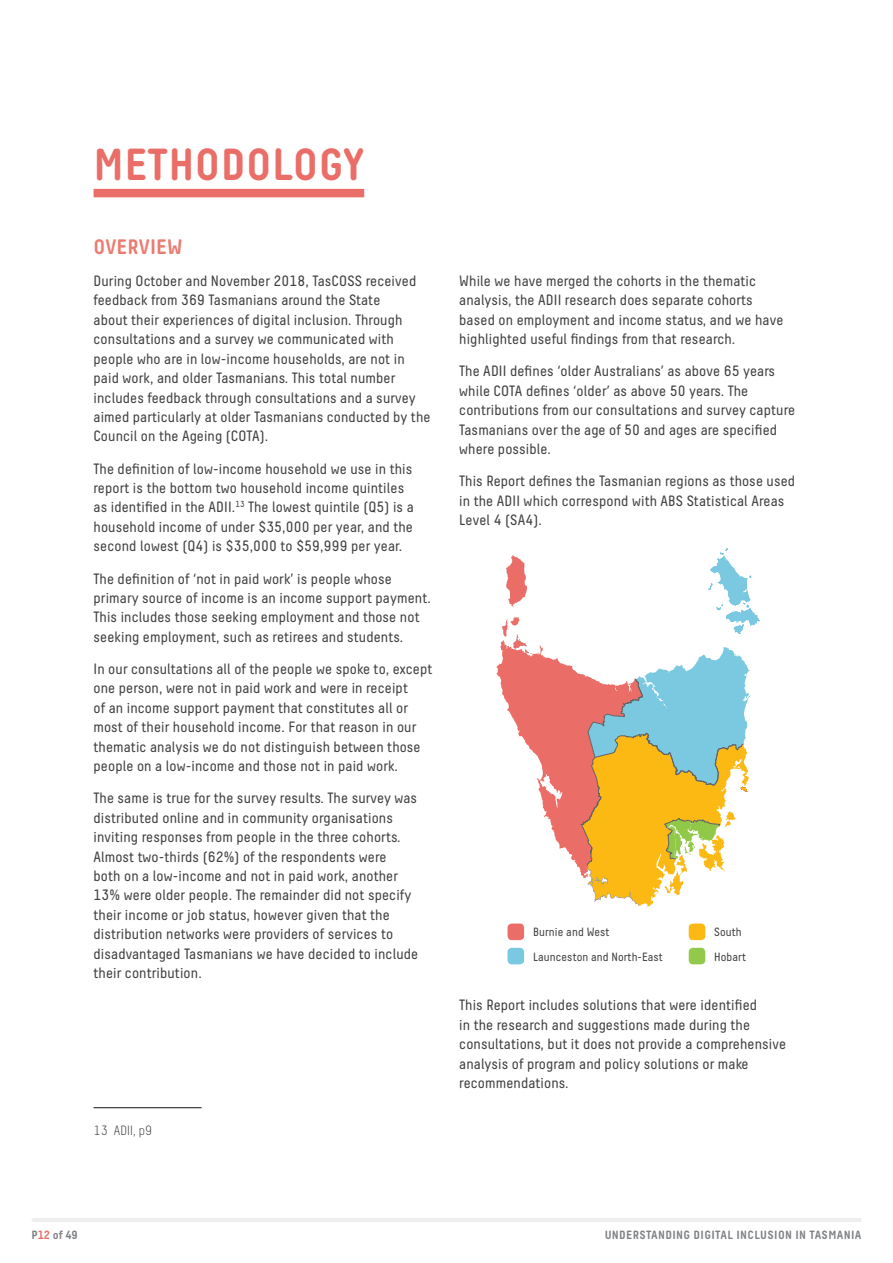
<style>
.page{position:relative;width:893px;height:1263px;background:#fff}
.page>*{position:absolute;margin:0;border:0;box-sizing:border-box;transform-origin:0 0}
.t1{font:700 44.85px "Decima Round A";letter-spacing:.01em;color:#ea6e67}
.t2{font:700 20.85px "Decima Round A";letter-spacing:.01em;color:#ec7b72}
.BODY{font:15px/19.5px "Decima Round A";letter-spacing:.01em;color:#414142}
.Footnote{font:13.5px "Decima Round A Light";letter-spacing:.01em;color:#414142}
.BODY-2{font:12px "Decima Round A";letter-spacing:.01em;color:#414142}
.t3{font:700 12px "Decima Round A";letter-spacing:.03em;color:#808285}
.s1{color:#ea6e67}
</style>
<div class="page">
<hr style="left:34px;top:1218px;width:825px;height:4px;background:#eeeeef">
<svg style="left:496px;top:548px;width:264px;height:359px"></svg>
<div style="left:507px;top:923px;width:17px;height:17px;background:#ea6e67;border-radius:4px"></div>
<div style="left:507px;top:948px;width:17px;height:16px;background:#7bc9e1;border-radius:4px"></div>
<div style="left:689px;top:923px;width:16px;height:17px;background:#fdb913;border-radius:4px"></div>
<div style="left:689px;top:948px;width:16px;height:16px;background:#92c94b;border-radius:4px"></div>
<div style="left:94px;top:189px;width:270px;height:8px;background:#ea6e67"></div>
<hr style="left:94px;top:1107px;width:108px;height:1px;background:#231f20">
<h1 class="t1" style="left:94px;top:138px;width:272px">METHODOLOGY</h1>
<h2 class="t2" style="left:94px;top:234px;width:90px">OVERVIEW</h2>
<p class="BODY" style="left:94px;top:271px;width:338px">During October and November 2018, TasCOSS received feedback from 369 Tasmanians around the State<br>about their experiences of digital inclusion. Through consultations and a survey we communicated with people who are in low-income households, are not in paid work, and older Tasmanians. This total number includes feedback through consultations and a survey aimed particularly at older Tasmanians conducted by the Council on the Ageing (COTA).</p>
<p class="BODY" style="left:94px;top:459px;width:322px">The definition of low-income household we use in this report is the bottom two household income quintiles as identified in the ADII.<sup>13</sup> The lowest quintile (Q5) is a household income of under $35,000 per year, and the second lowest (Q4) is $35,000 to $59,999 per year.</p>
<p class="BODY" style="left:94px;top:568px;width:339px">The definition of ‘not in paid work’ is people whose primary source of income is an income support payment.<br>This includes those seeking employment and those not seeking employment, such as retirees and students.</p>
<p class="BODY" style="left:94px;top:659px;width:340px">In our consultations all of the people we spoke to, except one person, were not in paid work and were in receipt<br>of an income support payment that constitutes all or most of their household income. For that reason in our thematic analysis we do not distinguish between those people on a low-income and those not in paid work.</p>
<p class="BODY" style="left:94px;top:788px;width:326px">The same is true for the survey results. The survey was distributed online and in community organisations inviting responses from people in the three cohorts.<br>Almost two-thirds (62%) of the respondents were<br>both on a low-income and not in paid work, another 13% were older people. The remainder did not specify their income or job status, however given that the distribution networks were providers of services to disadvantaged Tasmanians we have decided to include their contribution.</p>
<p class="Footnote" style="left:94px;top:1123px;width:60px">13 ADII, p9</p>
<p class="BODY" style="left:459px;top:271px;width:326px">While we have merged the cohorts in the thematic analysis, the ADII research does separate cohorts based on employment and income status, and we have highlighted useful findings from that research.</p>
<p class="BODY" style="left:459px;top:361px;width:337px">The ADII defines ‘older Australians’ as above 65 years while COTA defines ‘older’ as above 50 years. The contributions from our consultations and survey capture Tasmanians over the age of 50 and ages are specified where possible.</p>
<p class="BODY" style="left:459px;top:471px;width:337px">This Report defines the Tasmanian regions as those used in the ADII which correspond with ABS Statistical Areas<br>Level 4 (SA4).</p>
<p class="BODY-2" style="left:533px;top:925px;width:78px">Burnie and West</p>
<p class="BODY-2" style="left:714px;top:925px;width:29px">South</p>
<p class="BODY-2" style="left:533px;top:950px;width:131px">Launceston and North-East</p>
<p class="BODY-2" style="left:714px;top:950px;width:33px">Hobart</p>
<p class="BODY" style="left:459px;top:995px;width:328px">This Report includes solutions that were identified<br>in the research and suggestions made during the consultations, but it does not provide a comprehensive analysis of program and policy solutions or make recommendations.</p>
<p class="t3" style="left:31px;top:1228px;width:48px">P<span class="s1">12</span> of 49</p>
<p class="t3" style="left:605px;top:1228px;width:258px">UNDERSTANDING DIGITAL INCLUSION IN TASMANIA</p>
</div>
